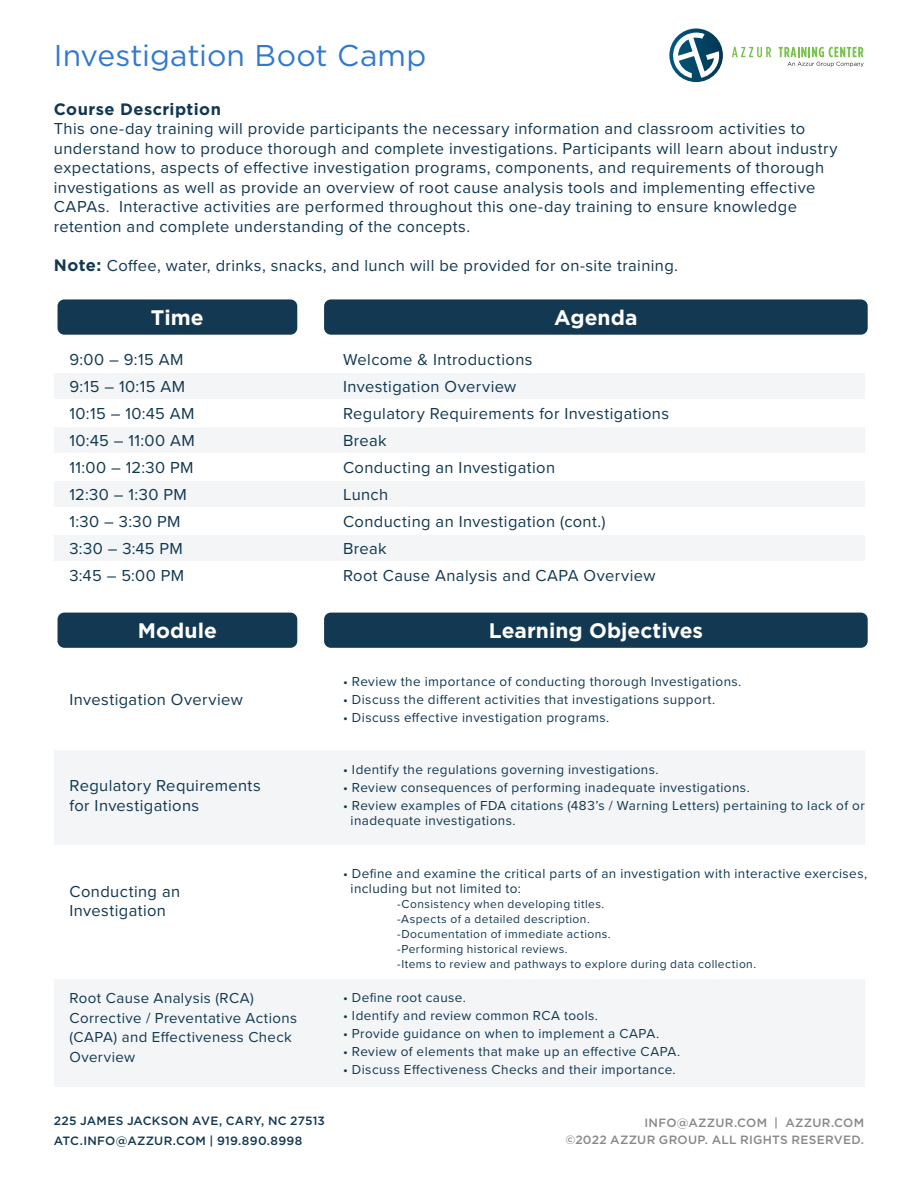
<style>
.page{position:relative;width:918px;height:1188px;background:#fff}
.page>*{position:absolute;margin:0;border:0;box-sizing:border-box;transform-origin:0 0}
.Paragraph_Style_2{font:30px "Gotham";letter-spacing:.005em;color:#3079cf}
.Paragraph_Style_2-2{font:700 21px "Gotham";letter-spacing:.005em;color:#fff}
.Paragraph_Style_2-3{font:16.5px/19.5px "Proxima Nova";letter-spacing:.025em;color:#113851}
.Paragraph_Style_2-4{font:15px/19.5px "Proxima Nova";letter-spacing:.03em;color:#113851}
.Paragraph_Style_2-5{font:13.5px/15px "Proxima Nova";letter-spacing:.03em;color:#113851}
.Paragraph_Style_2-6{font:12px "Proxima Nova";letter-spacing:.035em;color:#113851}
.t1{font:500 12px "Gotham";letter-spacing:.02em;color:#113851}
.t2{font:500 12px "Gotham";letter-spacing:.025em;color:#888889}
.s1{font-family:"Gotham";font-weight:700}
</style>
<div class="page">
<svg style="left:669px;top:28px;width:54px;height:54px"></svg>
<svg style="left:670px;top:32px;width:51px;height:46px"></svg>
<svg style="left:732px;top:47px;width:39px;height:10px"></svg>
<svg style="left:779px;top:47px;width:85px;height:20px"></svg>
<div style="left:54px;top:750px;width:810px;height:95px;background:#f3f5f6"></div>
<div style="left:54px;top:979px;width:810px;height:108px;background:#f3f5f6"></div>
<div style="left:54px;top:373px;width:810px;height:26px;background:#f3f5f6"></div>
<div style="left:54px;top:427px;width:810px;height:26px;background:#f3f5f6"></div>
<div style="left:54px;top:481px;width:810px;height:26px;background:#f3f5f6"></div>
<div style="left:54px;top:535px;width:810px;height:26px;background:#f3f5f6"></div>
<div style="left:58px;top:299px;width:239px;height:36px;background:#123852;border-radius:7px"></div>
<div style="left:58px;top:613px;width:239px;height:35px;background:#123852;border-radius:7px"></div>
<div style="left:324px;top:299px;width:544px;height:36px;background:#123852;border-radius:7px"></div>
<div style="left:324px;top:613px;width:544px;height:35px;background:#123852;border-radius:7px"></div>
<p class="Paragraph_Style_2" style="left:54px;top:39px;width:374px">Investigation Boot Camp</p>
<p class="Paragraph_Style_2-3" style="left:54px;top:99px;width:785px"><span class="s1">Course Description<br></span>This one-day training will provide participants the necessary information and classroom activities to understand how to produce thorough and complete investigations. Participants will learn about industry expectations, aspects of effective investigation programs, components, and requirements of thorough investigations as well as provide an overview of root cause analysis tools and implementing effective CAPAs. Interactive activities are performed throughout this one-day training to ensure knowledge retention and complete understanding of the concepts.</p>
<p class="Paragraph_Style_2-3" style="left:54px;top:255px;width:626px"><span class="s1">Note:</span> Coffee, water, drinks, snacks, and lunch will be provided for on-site training.</p>
<p class="Paragraph_Style_2-2" style="left:151px;top:305px;width:54px">Time</p>
<p class="Paragraph_Style_2-2" style="left:554px;top:305px;width:85px">Agenda</p>
<p class="Paragraph_Style_2-3" style="left:69px;top:349px;width:115px">9:00 – 9:15 AM</p>
<p class="Paragraph_Style_2-3" style="left:69px;top:376px;width:117px">9:15 – 10:15 AM</p>
<p class="Paragraph_Style_2-3" style="left:69px;top:403px;width:127px">10:15 – 10:45 AM</p>
<p class="Paragraph_Style_2-3" style="left:69px;top:430px;width:127px">10:45 – 11:00 AM</p>
<p class="Paragraph_Style_2-3" style="left:69px;top:457px;width:126px">11:00 – 12:30 PM</p>
<p class="Paragraph_Style_2-3" style="left:69px;top:484px;width:119px">12:30 – 1:30 PM</p>
<p class="Paragraph_Style_2-3" style="left:69px;top:511px;width:113px">1:30 – 3:30 PM</p>
<p class="Paragraph_Style_2-3" style="left:69px;top:538px;width:115px">3:30 – 3:45 PM</p>
<p class="Paragraph_Style_2-3" style="left:69px;top:565px;width:116px">3:45 – 5:00 PM</p>
<p class="Paragraph_Style_2-2" style="left:138px;top:618px;width:81px">Module</p>
<p class="Paragraph_Style_2-3" style="left:69px;top:689px;width:175px">Investigation Overview</p>
<p class="Paragraph_Style_2-3" style="left:69px;top:775px;width:193px">Regulatory Requirements for Investigations</p>
<p class="Paragraph_Style_2-3" style="left:69px;top:881px;width:112px">Conducting an<br>Investigation</p>
<p class="Paragraph_Style_2-4" style="left:69px;top:988px;width:229px">Root Cause Analysis (RCA)<br>Corrective / Preventative Actions (CAPA) and Effectiveness Check<br>Overview</p>
<p class="Paragraph_Style_2-3" style="left:343px;top:349px;width:191px">Welcome &amp; Introductions</p>
<p class="Paragraph_Style_2-3" style="left:343px;top:376px;width:175px">Investigation Overview</p>
<p class="Paragraph_Style_2-3" style="left:343px;top:403px;width:328px">Regulatory Requirements for Investigations</p>
<p class="Paragraph_Style_2-3" style="left:343px;top:430px;width:45px">Break</p>
<p class="Paragraph_Style_2-3" style="left:343px;top:457px;width:214px">Conducting an Investigation</p>
<p class="Paragraph_Style_2-3" style="left:343px;top:484px;width:47px">Lunch</p>
<p class="Paragraph_Style_2-3" style="left:343px;top:511px;width:264px">Conducting an Investigation (cont.)</p>
<p class="Paragraph_Style_2-3" style="left:343px;top:538px;width:45px">Break</p>
<p class="Paragraph_Style_2-3" style="left:343px;top:565px;width:314px">Root Cause Analysis and CAPA Overview</p>
<p class="Paragraph_Style_2-2" style="left:489px;top:618px;width:216px">Learning Objectives</p>
<p class="Paragraph_Style_2-5" style="left:343px;top:674px;width:400px">• Review the importance of conducting thorough Investigations.</p>
<p class="Paragraph_Style_2-5" style="left:343px;top:692px;width:374px">• Discuss the different activities that investigations support.</p>
<p class="Paragraph_Style_2-5" style="left:343px;top:710px;width:268px">• Discuss effective investigation programs.</p>
<p class="Paragraph_Style_2-5" style="left:343px;top:762px;width:317px">• Identify the regulations governing investigations.</p>
<p class="Paragraph_Style_2-5" style="left:343px;top:780px;width:408px">• Review consequences of performing inadequate investigations.</p>
<p class="Paragraph_Style_2-5" style="left:351px;top:798px;width:516px;text-indent:-8px">• Review examples of FDA citations (483’s / Warning Letters) pertaining to lack of or inadequate investigations.</p>
<p class="Paragraph_Style_2-5" style="left:351px;top:865px;width:518px;text-indent:-8px">• Define and examine the critical parts of an investigation with interactive exercises, including but not limited to:</p>
<p class="Paragraph_Style_2-6" style="left:397px;top:895px;width:209px">-Consistency when developing titles.</p>
<p class="Paragraph_Style_2-6" style="left:397px;top:910px;width:194px">-Aspects of a detailed description.</p>
<p class="Paragraph_Style_2-6" style="left:397px;top:925px;width:215px">-Documentation of immediate actions.</p>
<p class="Paragraph_Style_2-6" style="left:397px;top:940px;width:172px">-Performing historical reviews.</p>
<p class="Paragraph_Style_2-6" style="left:397px;top:955px;width:361px">-Items to review and pathways to explore during data collection.</p>
<p class="Paragraph_Style_2-5" style="left:343px;top:989px;width:124px">• Define root cause.</p>
<p class="Paragraph_Style_2-5" style="left:343px;top:1007px;width:256px">• Identify and review common RCA tools.</p>
<p class="Paragraph_Style_2-5" style="left:343px;top:1025px;width:318px">• Provide guidance on when to implement a CAPA.</p>
<p class="Paragraph_Style_2-5" style="left:343px;top:1043px;width:339px">• Review of elements that make up an effective CAPA.</p>
<p class="Paragraph_Style_2-5" style="left:343px;top:1061px;width:334px">• Discuss Effectiveness Checks and their importance.</p>
<p class="t1" style="left:54px;top:1114px;width:273px">225 JAMES JACKSON AVE, CARY, NC 27513</p>
<p class="t2" style="left:645px;top:1116px;width:221px">INFO@AZZUR.COM | AZZUR.COM</p>
<p class="t1" style="left:54px;top:1134px;width:250px">ATC.INFO@AZZUR.COM | 919.890.8998</p>
<p class="t2" style="left:565px;top:1133px;width:300px">©2022 AZZUR GROUP. ALL RIGHTS RESERVED.</p>
</div>
